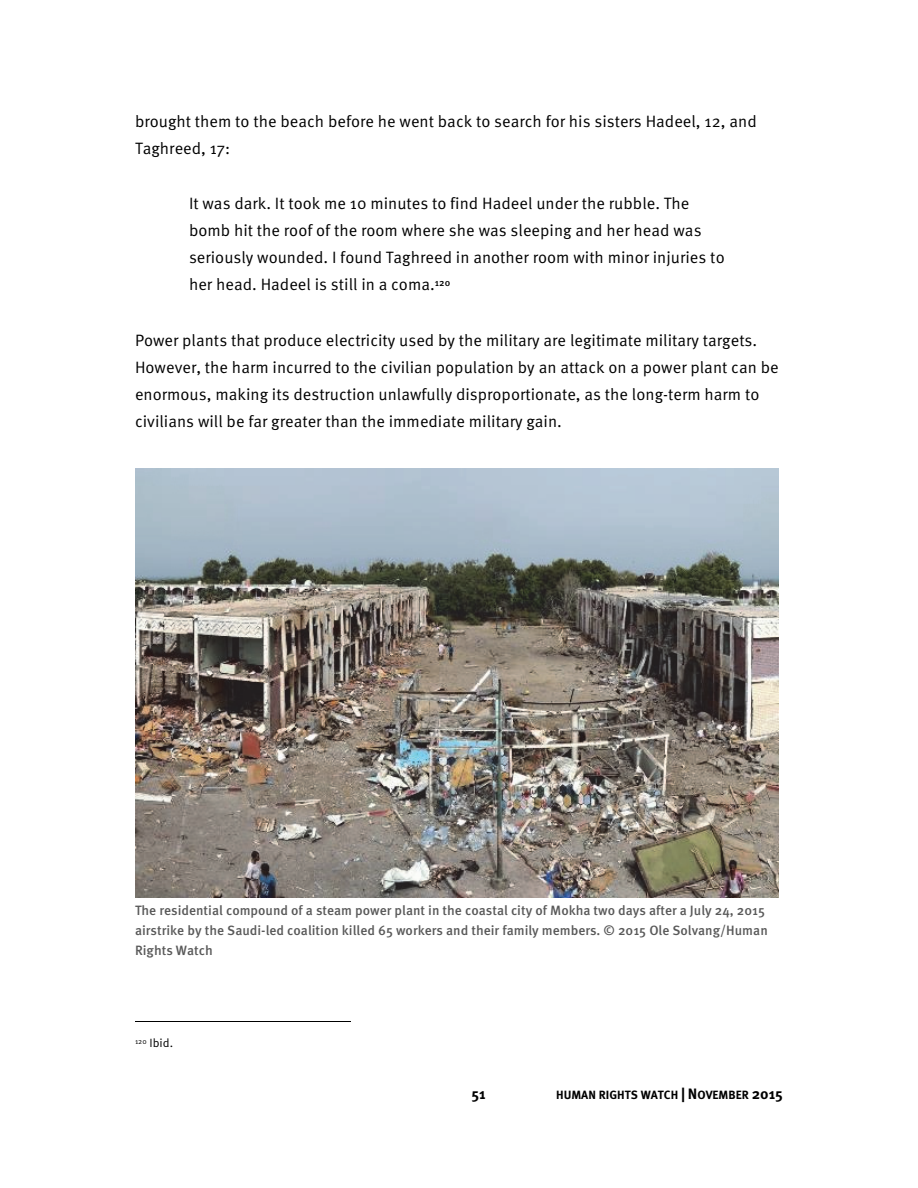
<style>
.page{position:relative;width:918px;height:1188px;background:#fff}
.page>*{position:absolute;margin:0;border:0;box-sizing:border-box;transform-origin:0 0}
.t1{font:16.5px/27px "Meta Pro Norm";color:#000}
.t2{font:700 15px "Meta Pro";color:#000}
.t3{font:500 13.5px/20.1px "Meta Pro";color:#595959}
.t4{font:700 12px "Meta Pro";color:#000}
.t5{font:12px "Meta Pro Norm";color:#000}
.s1{font-size:15px}
</style>
<div class="page">
<hr style="left:135px;top:1021px;width:216px;height:1px;background:#000">
<img style="left:135px;top:468px;width:643px;height:429px">
<p class="t1" style="left:135px;top:109px;width:623px">brought them to the beach before he went back to search for his sisters Hadeel, 12, and<br>Taghreed, 17:</p>
<p class="t1" style="left:189px;top:191px;width:537px">It was dark. It took me 10 minutes to find Hadeel under the rubble. The bomb hit the roof of the room where she was sleeping and her head was seriously wounded. I found Taghreed in another room with minor injuries to her head. Hadeel is still in a coma.<sup>120</sup></p>
<p class="t1" style="left:135px;top:328px;width:645px">Power plants that produce electricity used by the military are legitimate military targets.<br>However, the harm incurred to the civilian population by an attack on a power plant can be enormous, making its destruction unlawfully disproportionate, as the long-term harm to civilians will be far greater than the immediate military gain.</p>
<p class="t3" style="left:135px;top:902px;width:634px">The residential compound of a steam power plant in the coastal city of Mokha two days after a July 24, 2015 airstrike by the Saudi-led coalition killed 65 workers and their family members. © 2015 Ole Solvang/Human<br>Rights Watch</p>
<p class="t5" style="left:135px;top:1038px;width:40px"><sup>120</sup> Ibid.</p>
<p class="t2" style="left:471px;top:1088px;width:16px">51</p>
<p class="t4" style="left:556px;top:1090px;width:228px">HUMAN RIGHTS WATCH <span class="s1">| N</span>OVEMBER <span class="s1">2015</span></p>
</div>
